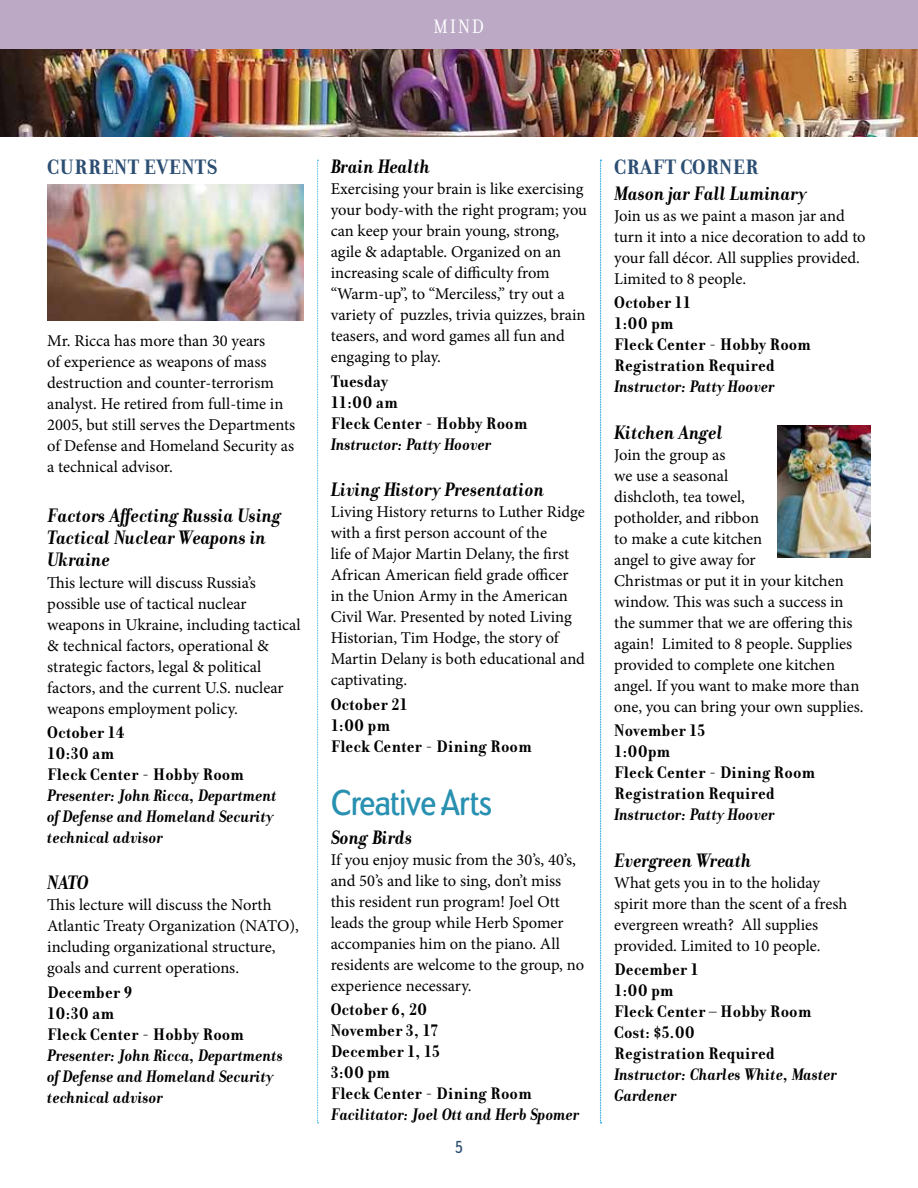
<style>
.page{position:relative;width:918px;height:1188px;background:#fff}
.page>*{position:absolute;margin:0;border:0;box-sizing:border-box;transform-origin:0 0}
.t1{font:500 condensed 37.5px "Dundee";color:#2890b0}
.t2{font:700 22.5px "Donatora";color:#2c4e73}
.t3{font:italic 700 21px/22.5px "Donatora";color:#000}
.t4{font:21px "Donatora";color:#fff}
.t5{font:700 18px/21px "Donatora";color:#000}
.t6{font:italic 700 18px/21px "Donatora";color:#000}
.t7{font:500 condensed 18px "Dundee";color:#2c4e73}
.t8{font:16.5px/21px "Minion Pro";color:#000}
</style>
<div class="page">
<img style="left:0;top:48px;width:918px;height:88px">
<div style="left:0;top:0;width:918px;height:48px;background:#bba9c6"></div>
<svg style="left:317px;top:160px;width:2px;height:963px"></svg>
<svg style="left:600px;top:160px;width:2px;height:963px"></svg>
<img style="left:47px;top:185px;width:257px;height:136px">
<img style="left:778px;top:426px;width:93px;height:131px">
<p class="t4" style="left:434px;top:15px;width:52px">MIND</p>
<h2 class="t2" style="left:47px;top:155px;width:172px">CURRENT EVENTS</h2>
<p class="t8" style="left:47px;top:330px;width:249px">Mr. Ricca has more than 30 years<br>of experience as weapons of mass destruction and counter-terrorism analyst. He retired from full-time in 2005, but still serves the Departments of Defense and Homeland Security as a technical advisor.</p>
<p class="t3" style="left:47px;top:504px;width:236px">Factors Affecting Russia Using<br>Tactical Nuclear Weapons in<br>Ukraine</p>
<p class="t8" style="left:47px;top:572px;width:255px">This lecture will discuss Russia’s possible use of tactical nuclear weapons in Ukraine, including tactical &amp; technical factors, operational &amp; strategic factors, legal &amp; political factors, and the current U.S. nuclear weapons employment policy.</p>
<p class="t5" style="left:47px;top:722px;width:198px">October 14<br>10:30 am<br>Fleck Center - Hobby Room</p>
<p class="t6" style="left:47px;top:785px;width:231px">Presenter: John Ricca, Department of Defense and Homeland Security technical advisor</p>
<p class="t3" style="left:47px;top:872px;width:43px">NATO</p>
<p class="t8" style="left:47px;top:895px;width:253px">This lecture will discuss the North Atlantic Treaty Organization (NATO), including organizational structure, goals and current operations.</p>
<p class="t5" style="left:47px;top:982px;width:198px">December 9<br>10:30 am<br>Fleck Center - Hobby Room</p>
<p class="t6" style="left:47px;top:1045px;width:237px">Presenter: John Ricca, Departments of Defense and Homeland Security technical advisor</p>
<p class="t3" style="left:331px;top:156px;width:101px">Brain Health</p>
<p class="t8" style="left:331px;top:179px;width:258px">Exercising your brain is like exercising your body-with the right program; you can keep your brain young, strong, agile &amp; adaptable. Organized on an increasing scale of difficulty from “Warm-up”, to “Merciless,” try out a variety of puzzles, trivia quizzes, brain teasers, and word games all fun and engaging to play.</p>
<p class="t5" style="left:331px;top:370px;width:198px">Tuesday<br>11:00 am<br>Fleck Center - Hobby Room</p>
<p class="t6" style="left:331px;top:433px;width:162px">Instructor: Patty Hoover</p>
<p class="t3" style="left:331px;top:479px;width:215px">Living History Presentation</p>
<p class="t8" style="left:331px;top:502px;width:256px">Living History returns to Luther Ridge with a first person account of the<br>life of Major Martin Delany, the first African American field grade officer in the Union Army in the American Civil War. Presented by noted Living Historian, Tim Hodge, the story of Martin Delany is both educational and captivating.</p>
<p class="t5" style="left:331px;top:693px;width:202px">October 21<br>1:00 pm<br>Fleck Center - Dining Room</p>
<h1 class="t1" style="left:331px;top:780px;width:163px">Creative Arts</h1>
<p class="t3" style="left:331px;top:826px;width:83px">Song Birds</p>
<p class="t8" style="left:331px;top:849px;width:255px">If you enjoy music from the 30’s, 40’s, and 50’s and like to sing, don’t miss this resident run program! Joel Ott leads the group while Herb Spomer accompanies him on the piano. All residents are welcome to the group, no experience necessary.</p>
<p class="t5" style="left:331px;top:999px;width:202px">October 6, 20<br>November 3, 17<br>December 1, 15<br>3:00 pm<br>Fleck Center - Dining Room</p>
<p class="t6" style="left:331px;top:1104px;width:250px">Facilitator: Joel Ott and Herb Spomer</p>
<p class="t7" style="left:455px;top:1137px;width:10px">5</p>
<h2 class="t2" style="left:614px;top:155px;width:146px">CRAFT CORNER</h2>
<p class="t3" style="left:614px;top:182px;width:194px">Mason jar Fall Luminary</p>
<p class="t8" style="left:614px;top:205px;width:253px">Join us as we paint a mason jar and turn it into a nice decoration to add to your fall décor. All supplies provided.<br>Limited to 8 people.</p>
<p class="t5" style="left:614px;top:292px;width:198px">October 11<br>1:00 pm<br>Fleck Center - Hobby Room<br>Registration Required</p>
<p class="t6" style="left:614px;top:376px;width:162px">Instructor: Patty Hoover</p>
<p class="t3" style="left:614px;top:421px;width:110px">Kitchen Angel</p>
<p class="t8" style="left:614px;top:444px;width:251px">Join the group as<br>we use a seasonal<br>dishcloth, tea towel,<br>potholder, and ribbon<br>to make a cute kitchen<br>angel to give away for<br>Christmas or put it in your kitchen window. This was such a success in the summer that we are offering this again! Limited to 8 people. Supplies provided to complete one kitchen angel. If you want to make more than one, you can bring your own supplies.</p>
<p class="t5" style="left:614px;top:720px;width:202px">November 15<br>1:00pm<br>Fleck Center - Dining Room<br>Registration Required</p>
<p class="t6" style="left:614px;top:804px;width:162px">Instructor: Patty Hoover</p>
<p class="t3" style="left:614px;top:849px;width:139px">Evergreen Wreath</p>
<p class="t8" style="left:614px;top:872px;width:235px">What gets you in to the holiday spirit more than the scent of a fresh evergreen wreath? All supplies provided. Limited to 10 people.</p>
<p class="t5" style="left:614px;top:959px;width:199px">December 1<br>1:00 pm<br>Fleck Center – Hobby Room<br>Cost: $5.00<br>Registration Required</p>
<p class="t6" style="left:614px;top:1064px;width:224px">Instructor: Charles White, Master<br>Gardener</p>
</div>
